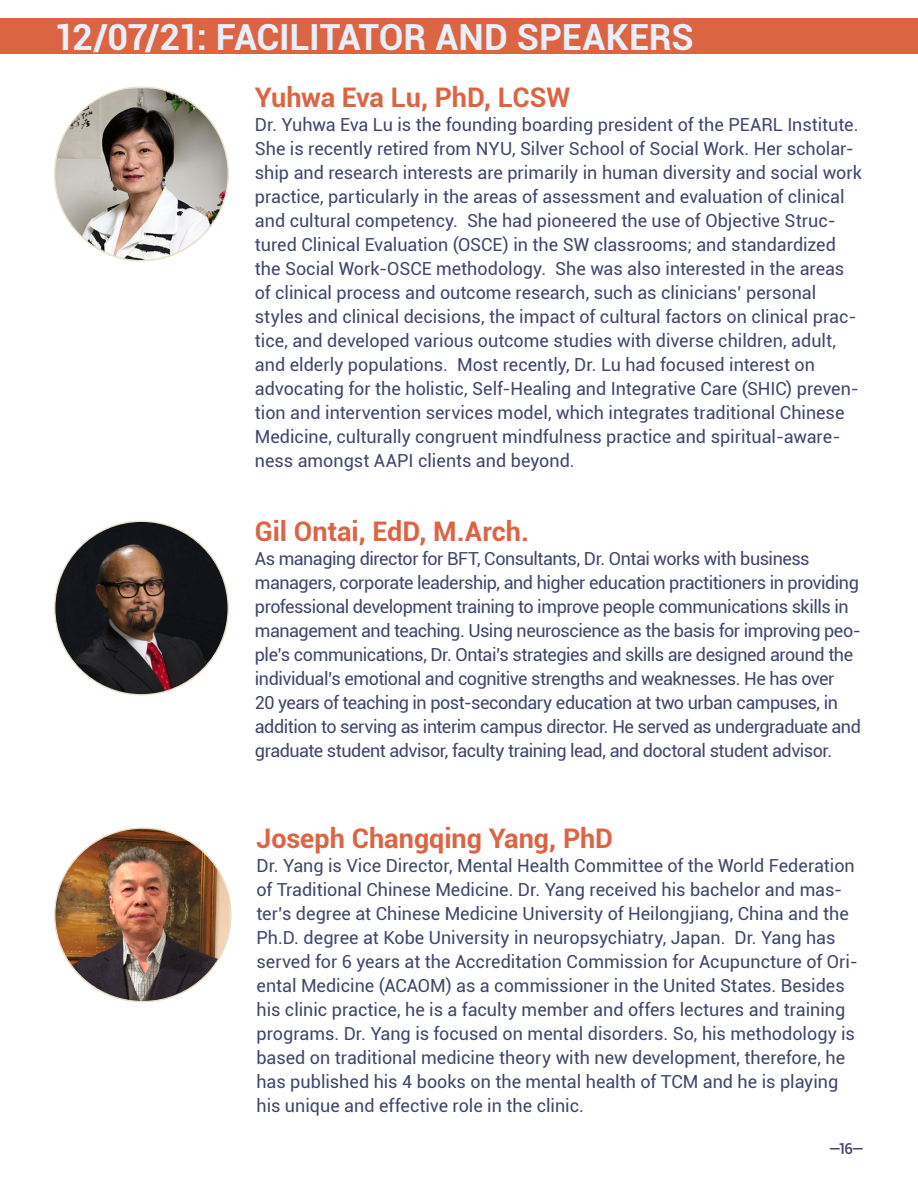
<style>
.page{position:relative;width:918px;height:1188px;background:#fff}
.page>*{position:absolute;margin:0;border:0;box-sizing:border-box;transform-origin:0 0}
.t1{font:700 36px "Roboto";letter-spacing:-.005em;color:#eaeff9}
.t2{font:700 27px "Roboto";color:#db6443}
.t3{font:18px/24px "Roboto";letter-spacing:-.005em;color:#404769}
.t4{font:18px/24px "Roboto";letter-spacing:-.025em;color:#404769}
.t5{font:500 15px "Roboto";color:#404769}
</style>
<div class="page">
<div style="left:0;top:19px;width:918px;height:35px;background:#db6443"></div>
<img style="left:55px;top:88px;width:173px;height:173px">
<img style="left:55px;top:521px;width:173px;height:174px;border-radius:87px">
<img style="left:55px;top:829px;width:175px;height:173px">
<h1 class="t1" style="left:54px;top:12px;width:641px">12/07/21: FACILITATOR AND SPEAKERS</h1>
<h2 class="t2" style="left:255px;top:78px;width:317px">Yuhwa Eva Lu, PhD, LCSW</h2>
<p class="t3" style="left:255px;top:112px;width:609px">Dr. Yuhwa Eva Lu is the founding boarding president of the PEARL Institute.<br>She is recently retired from NYU, Silver School of Social Work. Her scholar&shy;ship and research interests are primarily in human diversity and social work practice, particularly in the areas of assessment and evaluation of clinical and cultural competency. She had pioneered the use of Objective Struc&shy;tured Clinical Evaluation (OSCE) in the SW classrooms; and standardized the Social Work-OSCE methodology. She was also interested in the areas of clinical process and outcome research, such as clinicians’ personal styles and clinical decisions, the impact of cultural factors on clinical prac&shy;tice, and developed various outcome studies with diverse children, adult, and elderly populations. Most recently, Dr. Lu had focused interest on advocating for the holistic, Self-Healing and Integrative Care (SHIC) preven&shy;tion and intervention services model, which integrates traditional Chinese Medicine, culturally congruent mindfulness practice and spiritual-aware&shy;ness amongst AAPI clients and beyond.</p>
<h2 class="t2" style="left:255px;top:512px;width:276px">Gil Ontai, EdD, M.Arch.</h2>
<p class="t4" style="left:255px;top:546px;width:608px">As managing director for BFT, Consultants, Dr. Ontai works with business managers, corporate leadership, and higher education practitioners in providing professional development training to improve people communications skills in management and teaching. Using neuroscience as the basis for improving peo&shy;ple’s communications, Dr. Ontai’s strategies and skills are designed around the individual’s emotional and cognitive strengths and weaknesses. He has over<br>20 years of teaching in post-secondary education at two urban campuses, in addition to serving as interim campus director. He served as undergraduate and graduate student advisor, faculty training lead, and doctoral student advisor.</p>
<h2 class="t2" style="left:256px;top:819px;width:358px">Joseph Changqing Yang, PhD</h2>
<p class="t3" style="left:256px;top:853px;width:603px">Dr. Yang is Vice Director, Mental Health Committee of the World Federation of Traditional Chinese Medicine. Dr. Yang received his bachelor and mas&shy;ter’s degree at Chinese Medicine University of Heilongjiang, China and the Ph.D. degree at Kobe University in neuropsychiatry, Japan. Dr. Yang has served for 6 years at the Accreditation Commission for Acupuncture of Ori&shy;ental Medicine (ACAOM) as a commissioner in the United States. Besides his clinic practice, he is a faculty member and offers lectures and training programs. Dr. Yang is focused on mental disorders. So, his methodology is based on traditional medicine theory with new development, therefore, he has published his 4 books on the mental health of TCM and he is playing his unique and effective role in the clinic.</p>
<p class="t5" style="left:829px;top:1138px;width:37px">—16—</p>
</div>
